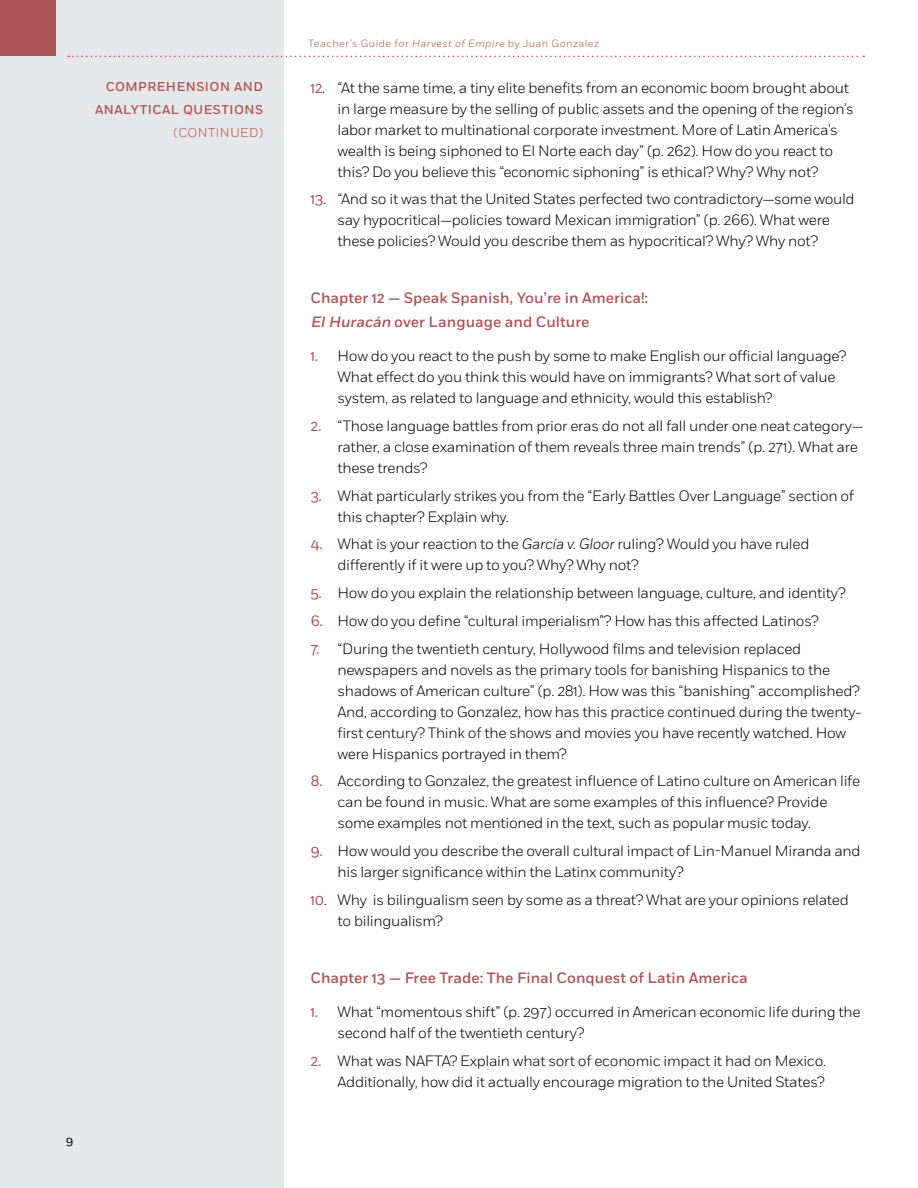
<style>
.page{position:relative;width:918px;height:1188px;background:#fff}
.page>*{position:absolute;margin:0;border:0;box-sizing:border-box;transform-origin:0 0}
.t1{font:300 15px/21px "Fort";letter-spacing:-.02em;color:#000}
.t2{font:500 15px/23.2px "Fort";color:#ae5356}
.t3{font:500 12.75px/23.2px "Fort";letter-spacing:.04em;color:#ae5356;text-align:right}
.t4{font:300 12.75px "Fort";letter-spacing:.04em;color:#ae5356}
.t5{font:12px "Fort";color:#000}
.t6{font:300 10.5px "Fort";letter-spacing:.04em;color:#ae5356}
.s1{font-style:italic}
.s2{font-weight:400;color:#ae5356}
</style>
<div class="page">
<div style="left:0;top:0;width:284px;height:1188px;background:#e6e7e8"></div>
<div style="left:0;top:0;width:55px;height:55px;background:#ae5356"></div>
<svg style="left:68px;top:56px;width:796px;height:1px"></svg>
<p class="t3" style="left:95px;top:75px;width:170px">Comprehension and<br>Analyti cal Questi ons</p>
<p class="t4" style="left:173px;top:125px;width:91px">(CONTINUED)</p>
<p class="t5" style="left:66px;top:1134px;width:9px">9</p>
<p class="t6" style="left:308px;top:37px;width:292px">Teacher’s Guide for <span class="s1">Harvest of Empire</span> by Juan Gonzalez</p>
<p class="t1" style="left:338px;top:77px;width:518px;text-indent:-27px"><span class="s2">12</span>. “At the same time, a tiny elite benefits from an economic boom brought about in large measure by the selling of public assets and the opening of the region’s labor market to multinational corporate investment. More of Latin America’s wealth is being siphoned to El Norte each day” (p. 262). How do you react to this? Do you believe this “economic siphoning” is ethical? Why? Why not?</p>
<p class="t1" style="left:338px;top:189px;width:519px;text-indent:-27px"><span class="s2">13</span>. “And so it was that the United States perfected two contradictory—some would say hypocritical—policies toward Mexican immigration” (p. 266). What were these policies? Would you describe them as hypocritical? Why? Why not?</p>
<p class="t2" style="left:310px;top:287px;width:339px">Chapter 12 — Speak Spanish, You’re in America!:<br><span class="s1">ElHuracán</span> over Language and Culture</p>
<p class="t1" style="left:337px;top:345px;width:510px;text-indent:-27px"><span class="s2">1.</span> How do you react to the push by some to make English our official language?<br>What effect do you think this would have on immigrants? What sort of value system, as related to language and ethnicity, would this establish?</p>
<p class="t1" style="left:337px;top:415px;width:528px;text-indent:-27px"><span class="s2">2.</span> “Those language battles from prior eras do not all fall under one neat category— rather, a close examination of them reveals three main trends” (p. 271). What are these trends?</p>
<p class="t1" style="left:337px;top:485px;width:518px;text-indent:-27px"><span class="s2">3.</span> What particularly strikes you from the “Early Battles Over Language” section of this chapter? Explain why.</p>
<p class="t1" style="left:337px;top:534px;width:473px;text-indent:-27px"><span class="s2">4.</span> What is your reaction to the <span class="s1">García v. Gloor</span> ruling? Would you have ruled differently if it were up to you? Why? Why not?</p>
<p class="t1" style="left:310px;top:582px;width:537px"><span class="s2">5.</span> How do you explain the relationship between language, culture, and identity?</p>
<p class="t1" style="left:310px;top:610px;width:510px"><span class="s2">6.</span> How do you define “cultural imperialism”? How has this affected Latinos?</p>
<p class="t1" style="left:337px;top:638px;width:526px;text-indent:-27px"><span class="s2">7.</span> “During the twentieth century, Hollywood films and television replaced newspapers and novels as the primary tools for banishing Hispanics to the shadows of American culture” (p. 281). How was this “banishing” accomplished?<br>And, according to Gonzalez, how has this practice continued during the twenty&shy;first century? Think of the shows and movies you have recently watched. How were Hispanics portrayed in them?</p>
<p class="t1" style="left:337px;top:771px;width:524px;text-indent:-27px"><span class="s2">8.</span> According to Gonzalez, the greatest influence of Latino culture on American life can be found in music. What are some examples of this influence? Provide some examples not mentioned in the text, such as popular music today.</p>
<p class="t1" style="left:337px;top:840px;width:525px;text-indent:-27px"><span class="s2">9.</span> How would you describe the overall cultural impact of Lin-Manuel Miranda and his larger significance within the Latinx community?</p>
<p class="t1" style="left:337px;top:889px;width:513px;text-indent:-27px"><span class="s2">10</span>. Why is bilingualism seen by some as a threat? What are your opinions related to bilingualism?</p>
<p class="t2" style="left:310px;top:966px;width:439px">Chapter 13 — Free Trade: The Final Conquest of Latin America</p>
<p class="t1" style="left:337px;top:1002px;width:525px;text-indent:-27px"><span class="s2">1.</span> What “momentous shift” (p. 297) occurred in American economic life during the second half of the twentieth century?</p>
<p class="t1" style="left:310px;top:1050px;width:517px;text-align:right"><span class="s2">2.</span> What was NAFTA? Explain what sort of economic impact it had on Mexico.<br>Additionally, how did it actually encourage migration to the United States?</p>
</div>
